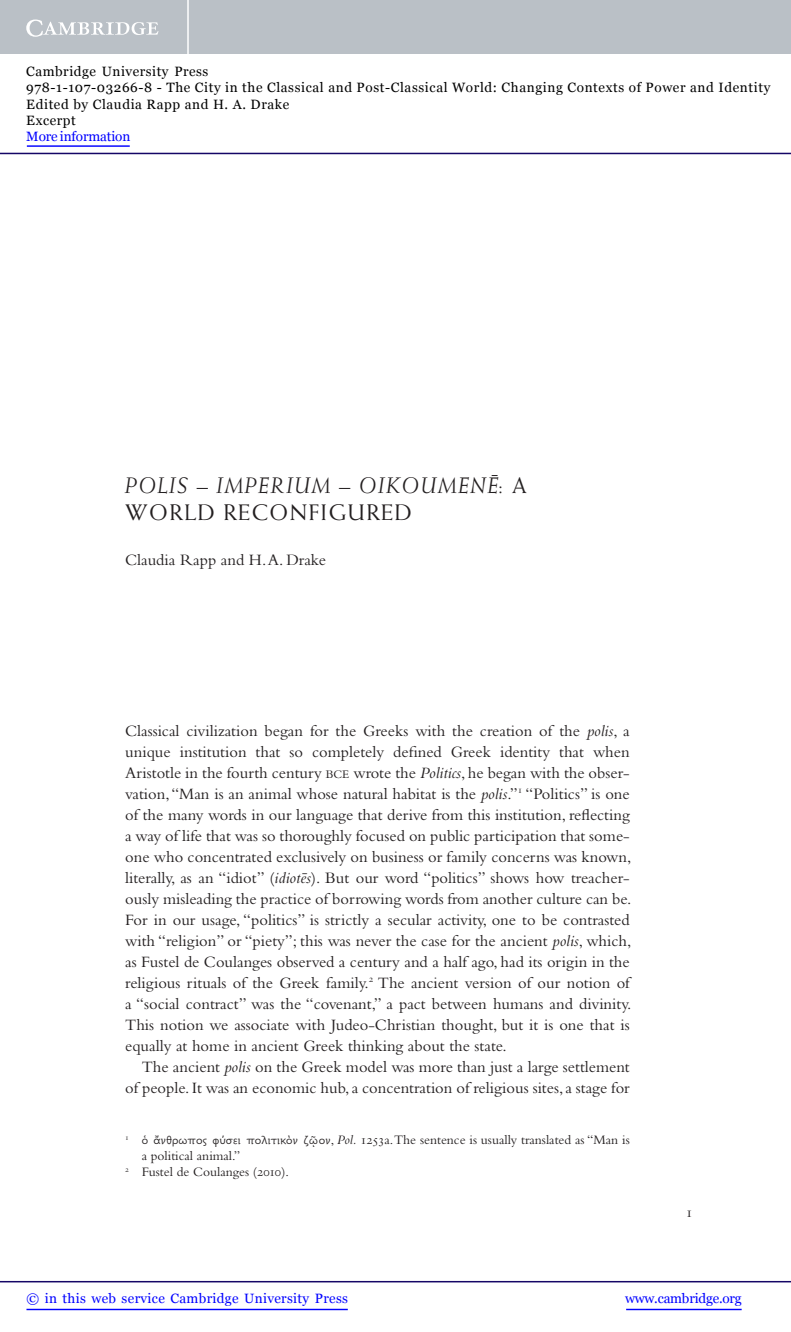
<style>
.page{position:relative;width:791px;height:1332px;background:#fff}
.page>*{position:absolute;margin:0;border:0;box-sizing:border-box;transform-origin:0 0}
.t1{font:italic 22.5px/27px "Weiss Std";letter-spacing:.065em;color:#231f20}
.t2{font:16.5px/21px "Bembo Std";color:#231f20;text-align:justify}
.t3{font:15px "Bembo Std";color:#231f20}
.t4{font:13.5px/16.2px "Georgia";letter-spacing:.045em;color:#000}
.t5{font:13.5px "Bembo Std";color:#231f20}
.t6{font:13.5px "Georgia";letter-spacing:.025em;color:#00f}
.t7{font:13.5px "Georgia";letter-spacing:-.015em;color:#00f}
.t8{font:13.5px "Georgia";letter-spacing:-.01em;color:#00f}
.s1{font-style:normal}
.s2{font-style:italic}
.s3{font-size:12px}
.s4{font-family:"GFS Neohellenic"}
</style>
<div class="page">
<div style="left:0;top:0;width:790px;height:54px;background:#bac0c6"></div>
<svg style="left:26px;top:20px;width:132px;height:17px"></svg>
<hr style="left:187px;top:0;width:2px;height:54px;background:#fff">
<hr style="left:0;top:153px;width:790px;height:1px;background:#150666">
<hr style="left:27px;top:145px;width:103px;height:2px;background:#00f">
<hr style="left:625px;top:1308px;width:116px;height:2px;background:#00f">
<hr style="left:0;top:1281px;width:790px;height:1px;background:#150666">
<hr style="left:26px;top:1308px;width:321px;height:2px;background:#00f">
<p class="t4" style="left:26px;top:64px;width:745px">Cambridge University Press<br>978-1-107-03266-8 - The City in the Classical and Post-Classical World: Changing Contexts of Power and Identity Edited by Claudia Rapp and H. A. Drake<br>Excerpt</p>
<p class="t8" style="left:26px;top:128px;width:105px">More information</p>
<h1 class="t1" style="left:125px;top:473px;width:403px">POLIS <span class="s1">–</span> IMPERIUM <span class="s1">–</span> OIKOUMEN Eˉ <span class="s1">: A<br>WORLD RECONFIGURED</span></h1>
<p class="t2" style="left:125px;top:551px;width:202px">Claudia Rapp and H. A . Drake</p>
<p class="t2" style="left:125px;top:721px;width:507px">Classical civilization began for the Greeks with the creation of the <span class="s2">polis</span>, a unique institution that so completely defined Greek identity that when Aristotle in the fourth century <span class="s3">B CE</span> wrote the <span class="s2">Politics</span>, he began with the obser&shy;vation, “Man is an animal whose natural habitat is the <span class="s2">polis</span>.” <sup>1</sup> “Politics” is one of the many words in our language that derive from this institution, reflecting a way of life that was so thoroughly focused on public participation that some&shy;one who concentrated exclusively on business or family concerns was known, literally, as an “idiot” ( <span class="s2">idiot eˉ s</span>). But our word “politics” shows how treacher&shy;ously misleading the practice of borrowing words from another culture can be.<br>For in our usage, “politics” is strictly a secular activity, one to be contrasted with “religion” or “piety”; this was never the case for the ancient <span class="s2">polis</span>, which, as Fustel de Coulanges observed a century and a half ago, had its origin in the religious rituals of the Greek family. <sup>2</sup> The ancient version of our notion of a “social contract” was the “covenant,” a pact between humans and divinity.<br>This notion we associate with Judeo-Christian thought, but it is one that is equally at home in ancient Greek thinking about the state.</p>
<p class="t2" style="left:125px;top:1057px;width:506px;text-align:right">The ancient <span class="s2">polis</span> on the Greek model was more than just a large settlement of people. It was an economic hub, a concentration of religious sites, a stage for</p>
<p class="t5" style="left:125px;top:1135px;width:506px"><sup>1</sup> <span class="s4">ὁ ἄ νθρωπος φύσει πολιτικὸ ν ζῷ ον</span>, <span class="s2">Pol.</span> 1253a. The sentence is usually translated as “Man is</p>
<p class="t5" style="left:142px;top:1151px;width:100px">a political animal.”</p>
<p class="t5" style="left:125px;top:1166px;width:165px"><sup>2</sup> Fustel de Coulanges ( 2010 ).</p>
<p class="t3" style="left:685px;top:1206px;width:9px">1</p>
<p class="t6" style="left:26px;top:1290px;width:323px">© in this web service Cambridge University Press</p>
<p class="t7" style="left:624px;top:1290px;width:118px">www.cambridge.org</p>
</div>
